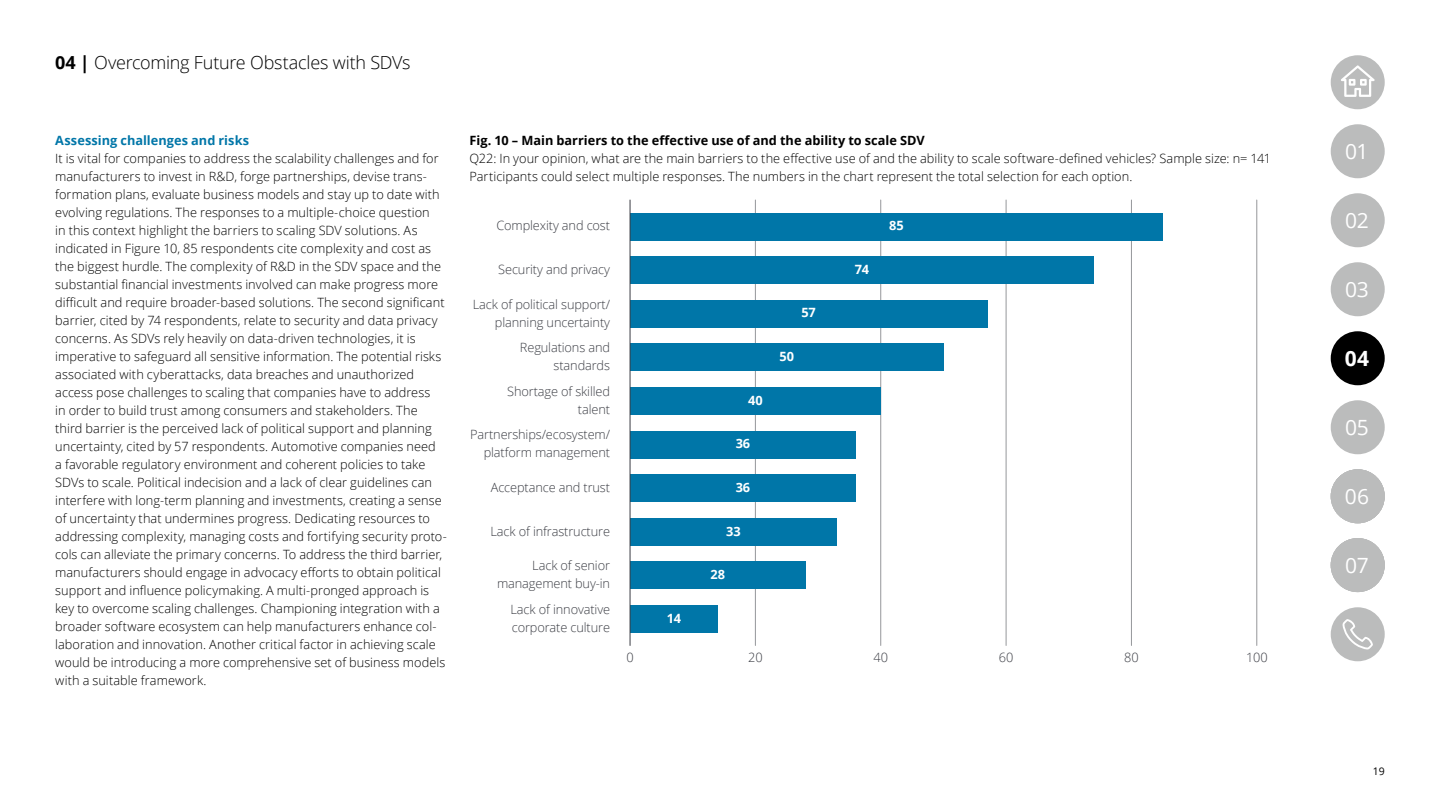
<style>
.page{position:relative;width:1440px;height:810px;background:#fff}
.page>*{position:absolute;margin:0;border:0;box-sizing:border-box;transform-origin:0 0}
.t1{font:21px "Open Sans";letter-spacing:-.02em;color:#fff}
.t2{font:700 21px "Open Sans";color:#fff}
.t3{font:300 18px "Open Sans";letter-spacing:-.015em;color:#000}
.t4{font:300 12.75px/18px "Open Sans";letter-spacing:.005em;color:#000}
.t5{font:300 12.75px/18px "Open Sans";letter-spacing:-.01em;color:#3a3c43;text-align:right}
.t6{font:700 12.75px "Open Sans";letter-spacing:.005em;color:#000}
.t7{font:700 12.75px "Open Sans";letter-spacing:.005em;color:#0076a8}
.t8{font:700 12.75px "Open Sans";letter-spacing:-.01em;color:#fff}
.t9{font:10.5px "Open Sans";color:#000}
.s1{font-weight:700}
</style>
<div class="page">
<div style="left:1331px;top:193px;width:54px;height:54px;background:#bbbcbc;border-radius:50%"></div>
<svg style="left:1331px;top:55px;width:54px;height:54px"></svg>
<div style="left:1331px;top:331px;width:54px;height:54px;background:#000;border-radius:50%"></div>
<div style="left:1331px;top:262px;width:54px;height:54px;background:#bbbcbc;border-radius:50%"></div>
<div style="left:1331px;top:400px;width:54px;height:54px;background:#bbbcbc;border-radius:50%"></div>
<div style="left:1331px;top:124px;width:54px;height:54px;background:#bbbcbc;border-radius:50%"></div>
<div style="left:1331px;top:469px;width:54px;height:54px;background:#bbbcbc;border-radius:50%"></div>
<div style="left:1331px;top:538px;width:54px;height:54px;background:#bbbcbc;border-radius:50%"></div>
<svg style="left:1331px;top:607px;width:54px;height:54px"></svg>
<hr style="left:1257px;top:200px;width:1px;height:445px;background:#95979a">
<hr style="left:755px;top:200px;width:1px;height:445px;background:#95979a">
<hr style="left:880px;top:200px;width:1px;height:445px;background:#95979a">
<hr style="left:1006px;top:200px;width:1px;height:445px;background:#95979a">
<hr style="left:1131px;top:200px;width:1px;height:445px;background:#95979a">
<div style="left:630px;top:213px;width:533px;height:28px;background:#0076a8"></div>
<div style="left:630px;top:256px;width:464px;height:28px;background:#0076a8"></div>
<div style="left:630px;top:300px;width:357px;height:28px;background:#0076a8"></div>
<div style="left:630px;top:344px;width:313px;height:27px;background:#0076a8"></div>
<div style="left:630px;top:387px;width:251px;height:28px;background:#0076a8"></div>
<div style="left:630px;top:474px;width:226px;height:28px;background:#0076a8"></div>
<div style="left:630px;top:431px;width:226px;height:27px;background:#0076a8"></div>
<div style="left:630px;top:518px;width:207px;height:28px;background:#0076a8"></div>
<div style="left:630px;top:561px;width:176px;height:28px;background:#0076a8"></div>
<div style="left:630px;top:605px;width:88px;height:28px;background:#0076a8"></div>
<hr style="left:630px;top:200px;width:1px;height:445px;background:#3a3c43">
<h2 class="t3" style="left:55px;top:50px;width:357px"><span class="s1">04 |</span> Overcoming Future Obstacles with SDVs</h2>
<p class="t7" style="left:55px;top:132px;width:195px">Assessing challenges and risks</p>
<p class="t4" style="left:55px;top:149px;width:393px">It is vital for companies to address the scalability challenges and for manufacturers to invest in R&amp;D, forge partnerships, devise trans&shy;formation plans, evaluate business models and stay up to date with evolving regulations. The responses to a multiple-choice question<br>in this context highlight the barriers to scaling SDV solutions. As indicated in Figure 10, 85 respondents cite complexity and cost as the biggest hurdle. The complexity of R&amp;D in the SDV space and the substantial financial investments involved can make progress more difficult and require broader-based solutions. The second significant barrier, cited by 74 respondents, relate to security and data privacy concerns. As SDVs rely heavily on data-driven technologies, it is imperative to safeguard all sensitive information. The potential risks associated with cyberattacks, data breaches and unauthorized access pose challenges to scaling that companies have to address<br>in order to build trust among consumers and stakeholders. The third barrier is the perceived lack of political support and planning uncertainty, cited by 57 respondents. Automotive companies need<br>a favorable regulatory environment and coherent policies to take SDVs to scale. Political indecision and a lack of clear guidelines can interfere with long-term planning and investments, creating a sense of uncertainty that undermines progress. Dedicating resources to addressing complexity, managing costs and fortifying security proto&shy;cols can alleviate the primary concerns. To address the third barrier, manufacturers should engage in advocacy efforts to obtain political support and influence policymaking. A multi-pronged approach is key to overcome scaling challenges. Championing integration with a broader software ecosystem can help manufacturers enhance col&shy;laboration and innovation. Another critical factor in achieving scale would be introducing a more comprehensive set of business models with a suitable framework.</p>
<p class="t6" style="left:469px;top:132px;width:457px">Fig. 10 – Main barriers to the effective use of and the ability to scale SDV</p>
<p class="t4" style="left:469px;top:149px;width:803px">Q22: In your opinion, what are the main barriers to the effective use of and the ability to scale software-defined vehicles? Sample size: n= 141<br>Participants could select multiple responses. The numbers in the chart represent the total selection for each option.</p>
<p class="t5" style="left:496px;top:216px;width:115px">Complexity and cost</p>
<p class="t8" style="left:889px;top:217px;width:16px">85</p>
<p class="t5" style="left:498px;top:260px;width:113px">Security and privacy</p>
<p class="t5" style="left:473px;top:295px;width:139px">Lack of political support/ planning uncertainty</p>
<p class="t5" style="left:520px;top:338px;width:92px">Regulations and standards</p>
<p class="t5" style="left:507px;top:382px;width:104px">Shortage of skilled talent</p>
<p class="t5" style="left:470px;top:425px;width:141px">Partnerships/ecosystem/ platform management</p>
<p class="t5" style="left:491px;top:478px;width:121px">Acceptance and trust</p>
<p class="t5" style="left:491px;top:522px;width:121px">Lack of infrastructure</p>
<p class="t5" style="left:497px;top:556px;width:115px">Lack of senior management buy-in</p>
<p class="t5" style="left:511px;top:600px;width:101px;text-align:left">Lack of innovative corporate culture</p>
<p class="t8" style="left:667px;top:609px;width:16px">14</p>
<p class="t8" style="left:748px;top:391px;width:16px">40</p>
<p class="t8" style="left:736px;top:435px;width:16px">36</p>
<p class="t8" style="left:736px;top:478px;width:16px">36</p>
<p class="t8" style="left:726px;top:522px;width:16px">33</p>
<p class="t8" style="left:711px;top:565px;width:16px">28</p>
<p class="t8" style="left:801px;top:304px;width:16px">57</p>
<p class="t8" style="left:780px;top:347px;width:16px">50</p>
<p class="t8" style="left:855px;top:260px;width:16px">74</p>
<p class="t5" style="left:626px;top:648px;width:9px">0</p>
<p class="t5" style="left:748px;top:648px;width:16px">20</p>
<p class="t5" style="left:874px;top:648px;width:16px">40</p>
<p class="t5" style="left:999px;top:648px;width:16px">60</p>
<p class="t5" style="left:1124px;top:648px;width:16px">80</p>
<p class="t5" style="left:1246px;top:648px;width:23px">100</p>
<h1 class="t1" style="left:1345px;top:137px;width:25px">01</h1>
<h1 class="t1" style="left:1345px;top:206px;width:25px">02</h1>
<h1 class="t1" style="left:1345px;top:275px;width:25px">03</h1>
<h1 class="t2" style="left:1345px;top:344px;width:26px">04</h1>
<h1 class="t1" style="left:1345px;top:413px;width:25px">05</h1>
<h1 class="t1" style="left:1345px;top:482px;width:26px">06</h1>
<h1 class="t1" style="left:1345px;top:551px;width:25px">07</h1>
<h1 class="t1" style="left:1357px;top:551px;width:14px">6</h1>
<p class="t9" style="left:1373px;top:764px;width:13px">19</p>
</div>
